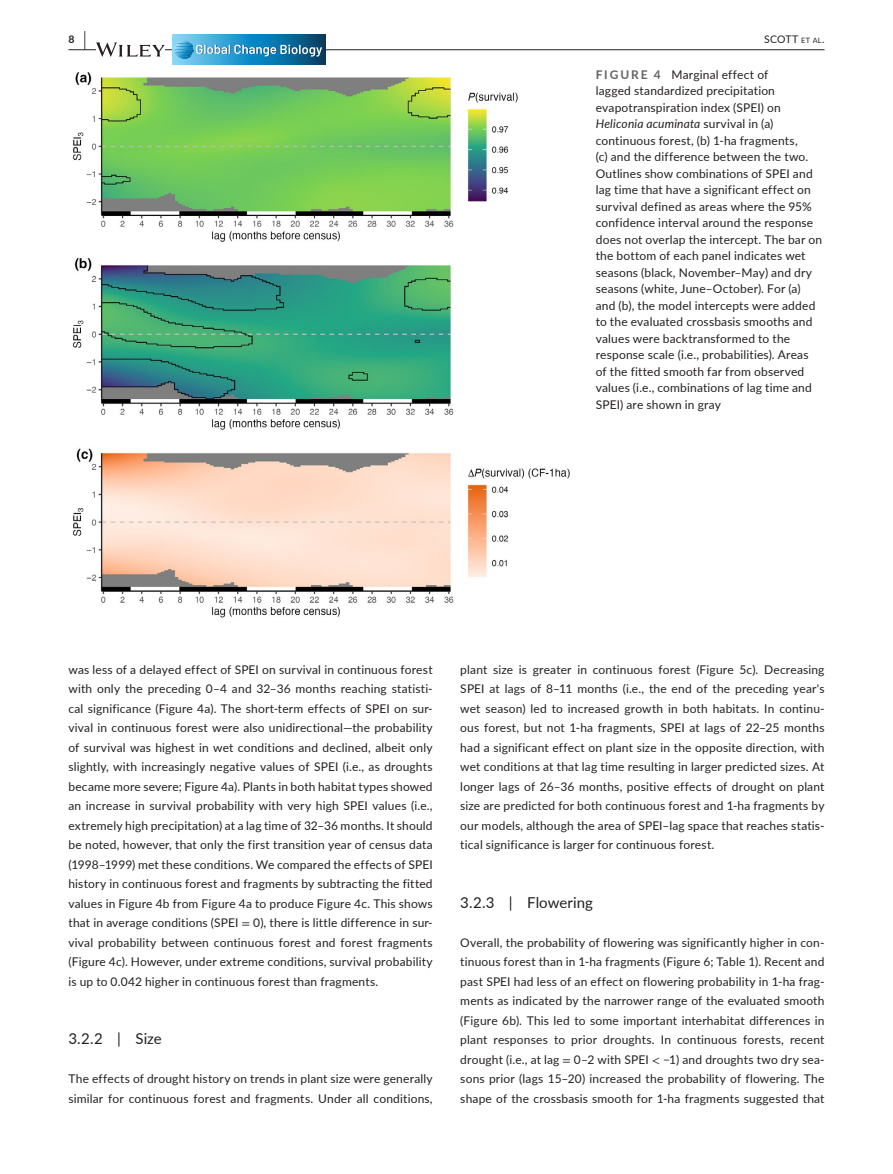
<style>
.page{position:relative;width:893px;height:1174px;background:#fff}
.page>*{position:absolute;margin:0;border:0;box-sizing:border-box;transform-origin:0 0}
.t1{font:15px "Lato";letter-spacing:.005em;color:#231f20}
.t2{font:12px/19.5px "Lato";letter-spacing:.015em;color:#231f20;text-align:justify}
.t3{font:10.5px "Lato";letter-spacing:.01em;color:#231f20}
.t4{font:700 10.5px "Lato";color:#231f20}
.s1{font-size:19.5px}
.s2{font-size:7.35px}
.s3{font-weight:700;color:#636366}
.s4{font-style:italic}
.s5{font-family:"STIX"}
</style>
<div class="page">
<hr style="left:68px;top:49px;width:756px;height:1px;background:#231f20">
<svg style="left:96px;top:42px;width:69px;height:15px"></svg>
<svg style="left:172px;top:64px;width:153px;height:1px"></svg>
<svg style="left:172px;top:35px;width:153px;height:29px;background:#2b8dbc"></svg>
<svg style="left:174px;top:40px;width:149px;height:19px;background:#4799c1"></svg>
<img style="left:73px;top:72px;width:497px;height:546px">
<p class="t4" style="left:68px;top:31px;width:19px">8 <span class="s1">|</span></p>
<p class="t3" style="left:764px;top:31px;width:62px">SCOTT <span class="s2">et al</span>.</p>
<p class="t2" style="left:596px;top:66px;width:228px;line-height:16.5px;text-align:left"><span class="s3">FIGURE 4</span> Marginal effect of<br>lagged standardized precipitation evapotranspiration index (SPEI) on <span class="s4">Heliconia acuminata</span> survival in (a) continuous forest, (b) 1-ha fragments,<br>(c) and the difference between the two.<br>Outlines show combinations of SPEI and lag time that have a significant effect on survival defined as areas where the 95% confidence interval around the response does not overlap the intercept. The bar on the bottom of each panel indicates wet seasons (black, November–May) and dry seasons (white, June–October). For (a) and (b), the model intercepts were added to the evaluated crossbasis smooths and values were backtransformed to the response scale (i.e., probabilities). Areas of the fitted smooth far from observed values (i.e., combinations of lag time and SPEI) are shown in gray</p>
<p class="t2" style="left:68px;top:659px;width:366px">was less of a delayed effect of SPEI on survival in continuous forest with only the preceding 0–4 and 32–36 months reaching statisti&shy;cal significance (Figure 4a). The short-term effects of SPEI on sur&shy;vival in continuous forest were also unidirectional—the probability of survival was highest in wet conditions and declined, albeit only slightly, with increasingly negative values of SPEI (i.e., as droughts became more severe; Figure 4a). Plants in both habitat types showed an increase in survival probability with very high SPEI values (i.e., extremely high precipitation) at a lag time of 32–36 months. It should be noted, however, that only the first transition year of census data (1998–1999) met these conditions. We compared the effects of SPEI history in continuous forest and fragments by subtracting the fitted values in Figure 4b from Figure 4a to produce Figure 4c. This shows that in average conditions (SPEI <span class="s5">=</span> 0), there is little difference in sur&shy;vival probability between continuous forest and forest fragments (Figure 4c). However, under extreme conditions, survival probability is up to 0.042 higher in continuous forest than fragments.</p>
<p class="t1" style="left:68px;top:1028px;width:95px">3.2.2 | Size</p>
<p class="t2" style="left:68px;top:1068px;width:366px">The effects of drought history on trends in plant size were generally similar for continuous forest and fragments. Under all conditions,</p>
<p class="t2" style="left:460px;top:659px;width:366px">plant size is greater in continuous forest (Figure 5c). Decreasing SPEI at lags of 8–11 months (i.e., the end of the preceding year's wet season) led to increased growth in both habitats. In continu&shy;ous forest, but not 1-ha fragments, SPEI at lags of 22–25 months had a significant effect on plant size in the opposite direction, with wet conditions at that lag time resulting in larger predicted sizes. At longer lags of 26–36 months, positive effects of drought on plant size are predicted for both continuous forest and 1-ha fragments by our models, although the area of SPEI–lag space that reaches statis&shy;tical significance is larger for continuous forest.</p>
<p class="t1" style="left:460px;top:891px;width:134px">3.2.3 | Flowering</p>
<p class="t2" style="left:460px;top:932px;width:366px">Overall, the probability of flowering was significantly higher in con&shy;tinuous forest than in 1-ha fragments (Figure 6; Table 1). Recent and past SPEI had less of an effect on flowering probability in 1-ha frag&shy;ments as indicated by the narrower range of the evaluated smooth (Figure 6b). This led to some important interhabitat differences in plant responses to prior droughts. In continuous forests, recent drought (i.e., at lag <span class="s5">=</span> 0–2 with SPEI <span class="s5">&lt;</span> −1) and droughts two dry sea&shy;sons prior (lags 15–20) increased the probability of flowering. The shape of the crossbasis smooth for 1-ha fragments suggested that</p>
</div>
